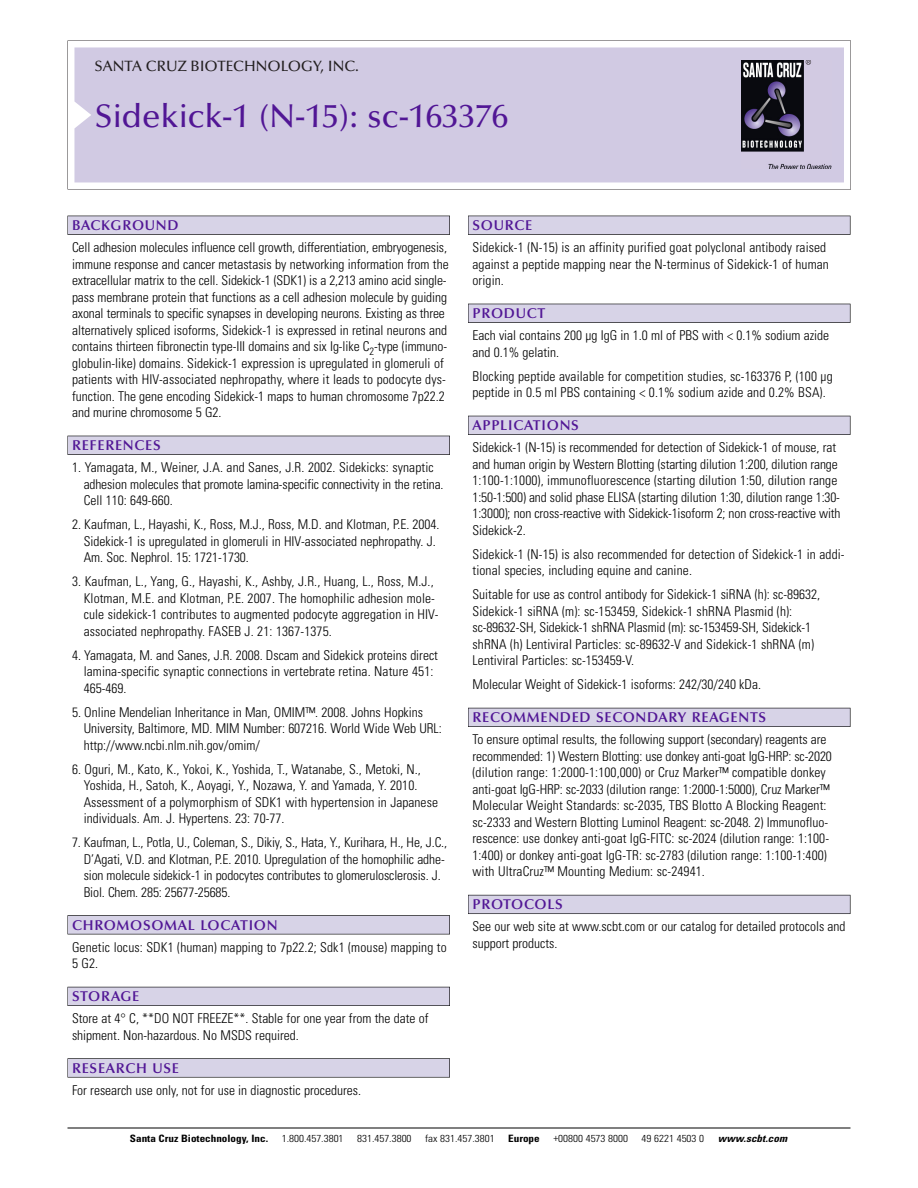
<style>
.page{position:relative;width:918px;height:1188px;background:#fff}
.page>*{position:absolute;margin:0;border:0;box-sizing:border-box;transform-origin:0 0}
.t1{font:500 33px "Optima";color:#511695}
.t2{font:500 15px "Optima";color:#231f20}
.t3{font:600 14.25px "Optima";letter-spacing:.05em;color:#511695}
.t4{font:300 condensed 13.5px/16.5px "Univers";color:#000}
.t5{font:300 condensed 10.2px "Univers";color:#000;scale:1.1 1}
.t6{font:700 condensed 10.2px "Univers";color:#000;scale:1.1 1}
.t7{font:italic 700 condensed 10.2px "Univers";letter-spacing:.005em;color:#000;scale:1.1 1}
</style>
<div class="page">
<svg style="left:68px;top:40px;width:783px;height:149px"></svg>
<div style="left:74px;top:47px;width:770px;height:135px;background:#d1cae3"></div>
<img style="left:741px;top:60px;width:90px;height:108px">
<div style="left:68px;top:216px;width:382px;height:19px;background:#525155"></div>
<div style="left:68px;top:216px;width:381px;height:18px;background:#d7d3e7"></div>
<div style="left:68px;top:436px;width:382px;height:19px;background:#515055"></div>
<div style="left:68px;top:436px;width:381px;height:18px;background:#d7d3e7"></div>
<div style="left:68px;top:915px;width:382px;height:19px;background:#545357"></div>
<div style="left:68px;top:916px;width:381px;height:18px;background:#d7d3e7"></div>
<div style="left:68px;top:987px;width:382px;height:19px;background:#54535a"></div>
<div style="left:68px;top:987px;width:381px;height:18px;background:#d7d3e7"></div>
<svg style="left:68px;top:1058px;width:382px;height:20px"></svg>
<div style="left:68px;top:1059px;width:381px;height:18px;background:#d7d3e7"></div>
<div style="left:468px;top:216px;width:382px;height:19px;background:#525155"></div>
<div style="left:468px;top:216px;width:382px;height:18px;background:#d7d3e7"></div>
<div style="left:468px;top:304px;width:382px;height:19px;background:#515055"></div>
<div style="left:468px;top:304px;width:382px;height:18px;background:#d7d3e7"></div>
<div style="left:468px;top:416px;width:382px;height:19px;background:#525158"></div>
<div style="left:468px;top:416px;width:382px;height:18px;background:#d7d3e7"></div>
<div style="left:468px;top:708px;width:382px;height:19px;background:#54535a"></div>
<div style="left:468px;top:708px;width:382px;height:18px;background:#d7d3e7"></div>
<div style="left:468px;top:895px;width:382px;height:19px;background:#5b5a62"></div>
<div style="left:468px;top:895px;width:382px;height:18px;background:#d7d3e7"></div>
<hr style="left:68px;top:1128px;width:782px;height:1px;background:#000">
<p class="t2" style="left:94px;top:61px;width:266px">SANTA CRUZ BIOTECHNOLOGY, INC.</p>
<h1 class="t1" style="left:94px;top:103px;width:415px">Sidekick-1 (N-15): sc-163376</h1>
<p class="t3" style="left:72px;top:219px;width:108px">BACKGROUND</p>
<p class="t4" style="left:72px;top:240px;width:378px">Cell adhesion molecules influence cell growth, differentiation, embryogenesis, immune response and cancer metastasis by networking information from the extracellular matrix to the cell. Sidekick-1 (SDK1) is a 2,213 amino acid single&shy;pass membrane protein that functions as a cell adhesion molecule by guiding axonal terminals to specific synapses in developing neurons. Existing as three alternatively spliced isoforms, Sidekick-1 is expressed in retinal neurons and contains thirteen fibronectin type-III domains and six Ig-like C<sub>2</sub>-type (immuno&shy;globulin-like) domains. Sidekick-1 expression is upregulated in glomeruli of patients with HIV-associated nephropathy, where it leads to podocyte dys&shy;function. The gene encoding Sidekick-1 maps to human chromosome 7p22.2 and murine chromosome 5 G2.</p>
<p class="t3" style="left:72px;top:440px;width:90px">REFERENCES</p>
<p class="t4" style="left:84px;top:460px;width:361px;text-indent:-12px">1. Yamagata, M., Weiner, J.A. and Sanes, J.R. 2002. Sidekicks: synaptic adhesion molecules that promote lamina-specific connectivity in the retina.<br>Cell 110: 649-660.</p>
<p class="t4" style="left:84px;top:517px;width:357px;text-indent:-12px">2. Kaufman, L., Hayashi, K., Ross, M.J., Ross, M.D. and Klotman, P.E. 2004.<br>Sidekick-1 is upregulated in glomeruli in HIV-associated nephropathy. J.<br>Am. Soc. Nephrol. 15: 1721-1730.</p>
<p class="t4" style="left:84px;top:574px;width:356px;text-indent:-12px">3. Kaufman, L., Yang, G., Hayashi, K., Ashby, J.R., Huang, L., Ross, M.J., Klotman, M.E. and Klotman, P.E. 2007. The homophilic adhesion mole&shy;cule sidekick-1 contributes to augmented podocyte aggregation in HIV&shy;associated nephropathy. FASEB J. 21: 1367-1375.</p>
<p class="t4" style="left:84px;top:648px;width:356px;text-indent:-12px">4. Yamagata, M. and Sanes, J.R. 2008. Dscam and Sidekick proteins direct lamina-specific synaptic connections in vertebrate retina. Nature 451:<br>465-469.</p>
<p class="t4" style="left:84px;top:705px;width:360px;text-indent:-12px">5. Online Mendelian Inheritance in Man, OMIM™. 2008. Johns Hopkins<br>University, Baltimore, MD. MIM Number: 607216. World Wide Web URL: http://www.ncbi.nlm.nih.gov/omim/</p>
<p class="t4" style="left:84px;top:762px;width:356px;text-indent:-12px">6. Oguri, M., Kato, K., Yokoi, K., Yoshida, T., Watanabe, S., Metoki, N., Yoshida, H., Satoh, K., Aoyagi, Y., Nozawa, Y. and Yamada, Y. 2010.<br>Assessment of a polymorphism of SDK1 with hypertension in Japanese individuals. Am. J. Hypertens. 23: 70-77.</p>
<p class="t4" style="left:84px;top:835px;width:365px;text-indent:-12px">7. Kaufman, L., Potla, U., Coleman, S., Dikiy, S., Hata, Y., Kurihara, H., He, J.C., D’Agati, V.D. and Klotman, P.E. 2010. Upregulation of the homophilic adhe&shy;sion molecule sidekick-1 in podocytes contributes to glomerulosclerosis. J.<br>Biol. Chem. 285: 25677-25685.</p>
<p class="t3" style="left:72px;top:919px;width:207px">CHROMOSOMAL LOCATION</p>
<p class="t4" style="left:72px;top:940px;width:376px">Genetic locus: SDK1 (human) mapping to 7p22.2; Sdk1 (mouse) mapping to<br>5 G2.</p>
<p class="t3" style="left:72px;top:991px;width:69px">STORAGE</p>
<p class="t4" style="left:72px;top:1011px;width:358px">Store at 4° C, **DO NOT FREEZE**. Stable for one year from the date of shipment. Non-hazardous. No MSDS required.</p>
<p class="t3" style="left:72px;top:1062px;width:109px">RESEARCH USE</p>
<p class="t4" style="left:72px;top:1083px;width:290px">For research use only, not for use in diagnostic procedures.</p>
<p class="t3" style="left:473px;top:219px;width:61px">SOURCE</p>
<p class="t4" style="left:473px;top:240px;width:358px">Sidekick-1 (N-15) is an affinity purified goat polyclonal antibody raised against a peptide mapping near the N-terminus of Sidekick-1 of human origin.</p>
<p class="t3" style="left:473px;top:308px;width:74px">PRODUCT</p>
<p class="t4" style="left:473px;top:328px;width:358px">Each vial contains 200 µg IgG in 1.0 ml of PBS with &lt; 0.1% sodium azide and 0.1% gelatin.</p>
<p class="t4" style="left:473px;top:369px;width:362px">Blocking peptide available for competition studies, sc-163376 P, (100 µg peptide in 0.5 ml PBS containing &lt; 0.1% sodium azide and 0.2% BSA).</p>
<p class="t3" style="left:473px;top:420px;width:108px">APPLICATIONS</p>
<p class="t4" style="left:473px;top:440px;width:369px">Sidekick-1 (N-15) is recommended for detection of Sidekick-1 of mouse, rat and human origin by Western Blotting (starting dilution 1:200, dilution range 1:100-1:1000), immunofluorescence (starting dilution 1:50, dilution range 1:50-1:500) and solid phase ELISA (starting dilution 1:30, dilution range 1:30- 1:3000); non cross-reactive with Sidekick-1isoform 2; non cross-reactive with Sidekick-2.</p>
<p class="t4" style="left:473px;top:547px;width:374px">Sidekick-1 (N-15) is also recommended for detection of Sidekick-1 in addi&shy;tional species, including equine and canine.</p>
<p class="t4" style="left:473px;top:587px;width:349px">Suitable for use as control antibody for Sidekick-1 siRNA (h): sc-89632, Sidekick-1 siRNA (m): sc-153459, Sidekick-1 shRNA Plasmid (h): sc-89632-SH, Sidekick-1 shRNA Plasmid (m): sc-153459-SH, Sidekick-1 shRNA (h) Lentiviral Particles: sc-89632-V and Sidekick-1 shRNA (m)<br>Lentiviral Particles: sc-153459-V.</p>
<p class="t4" style="left:473px;top:677px;width:290px">Molecular Weight of Sidekick-1 isoforms: 242/30/240 kDa.</p>
<p class="t3" style="left:473px;top:712px;width:295px">RECOMMENDED SECONDARY REAGENTS</p>
<p class="t4" style="left:473px;top:732px;width:361px">To ensure optimal results, the following support (secondary) reagents are recommended: 1) Western Blotting: use donkey anti-goat IgG-HRP: sc-2020 (dilution range: 1:2000-1:100,000) or Cruz Marker™ compatible donkey anti-goat IgG-HRP: sc-2033 (dilution range: 1:2000-1:5000), Cruz Marker™ Molecular Weight Standards: sc-2035, TBS Blotto A Blocking Reagent: sc-2333 and Western Blotting Luminol Reagent: sc-2048. 2) Immunofluo&shy;rescence: use donkey anti-goat IgG-FITC: sc-2024 (dilution range: 1:100- 1:400) or donkey anti-goat IgG-TR: sc-2783 (dilution range: 1:100-1:400) with UltraCruz™ Mounting Medium: sc-24941.</p>
<p class="t3" style="left:473px;top:899px;width:92px">PROTOCOLS</p>
<p class="t4" style="left:473px;top:919px;width:375px">See our web site at www.scbt.com or our catalog for detailed protocols and support products.</p>
<p class="t6" style="left:130px;top:1135px;width:127px">Santa Cruz Biotechnology, Inc.</p>
<p class="t5" style="left:282px;top:1135px;width:58px">1.800.457.3801</p>
<p class="t5" style="left:357px;top:1135px;width:51px">831.457.3800</p>
<p class="t5" style="left:425px;top:1135px;width:65px">fax 831.457.3801</p>
<p class="t6" style="left:508px;top:1135px;width:30px">Europe</p>
<p class="t5" style="left:553px;top:1135px;width:69px">+00800 4573 8000</p>
<p class="t5" style="left:642px;top:1135px;width:58px">49 6221 4503 0</p>
<p class="t7" style="left:718px;top:1135px;width:64px">www.scbt.com</p>
</div>
